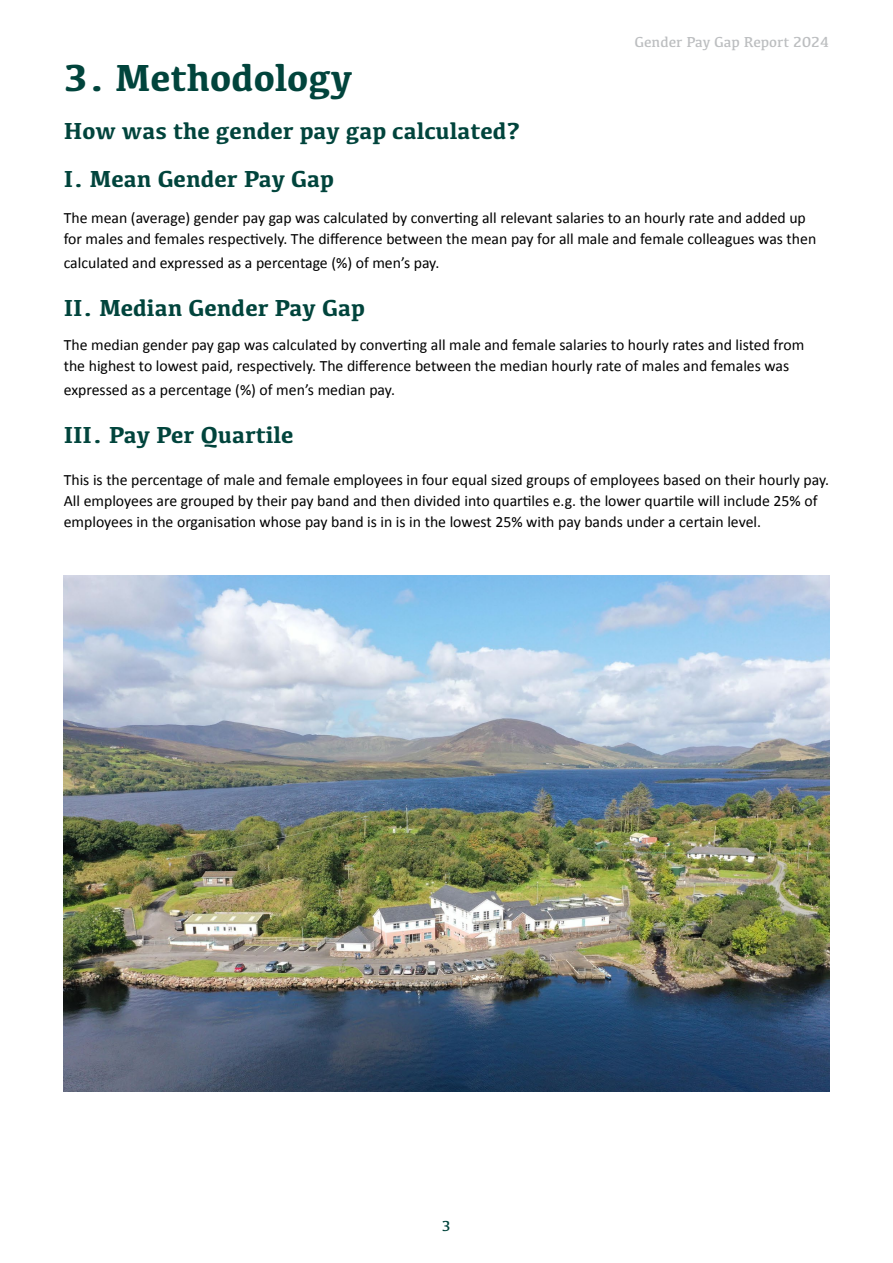
<style>
.page{position:relative;width:893px;height:1263px;background:#fff}
.page>*{position:absolute;margin:0;border:0;box-sizing:border-box;transform-origin:0 0}
.t1{font:700 39px "Kefa";color:#01443c}
.t2{font:700 24px/48px "Kefa";color:#01443c}
.t3{font:15.75px/21px "Calibri";color:#000}
.t4{font:15px "Kefa";color:#bcbec0}
.t5{font:15px "Kefa";color:#01443c}
</style>
<div class="page">
<img style="left:64px;top:575px;width:765px;height:517px">
<p class="t4" style="left:635px;top:32px;width:196px">Gender Pay Gap Report 2024</p>
<h1 class="t1" style="left:64px;top:52px;width:290px">3. Methodology</h1>
<h2 class="t2" style="left:64px;top:106px;width:458px">How was the gender pay gap calculated?<br>I. Mean Gender Pay Gap</h2>
<p class="t3" style="left:64px;top:207px;width:754px">The mean (average) gender pay gap was calculated by converting all relevant salaries to an hourly rate and added up for males and females respectively. The difference between the mean pay for all male and female colleagues was then</p>
<p class="t3" style="left:64px;top:252px;width:377px">calculated and expressed as a percentage (%) of men’s pay.</p>
<h2 class="t2" style="left:64px;top:283px;width:303px">II. Median Gender Pay Gap</h2>
<p class="t3" style="left:64px;top:335px;width:742px">The median gender pay gap was calculated by converting all male and female salaries to hourly rates and listed from the highest to lowest paid, respectively. The difference between the median hourly rate of males and females was</p>
<p class="t3" style="left:64px;top:380px;width:333px">expressed as a percentage (%) of men’s median pay.</p>
<h2 class="t2" style="left:64px;top:410px;width:231px">III. Pay Per Quartile</h2>
<p class="t3" style="left:64px;top:470px;width:767px">This is the percentage of male and female employees in four equal sized groups of employees based on their hourly pay.<br>All employees are grouped by their pay band and then divided into quartiles e.g. the lower quartile will include 25% of employees in the organisation whose pay band is in is in the lowest 25% with pay bands under a certain level.</p>
<p class="t5" style="left:442px;top:1216px;width:11px">3</p>
</div>
